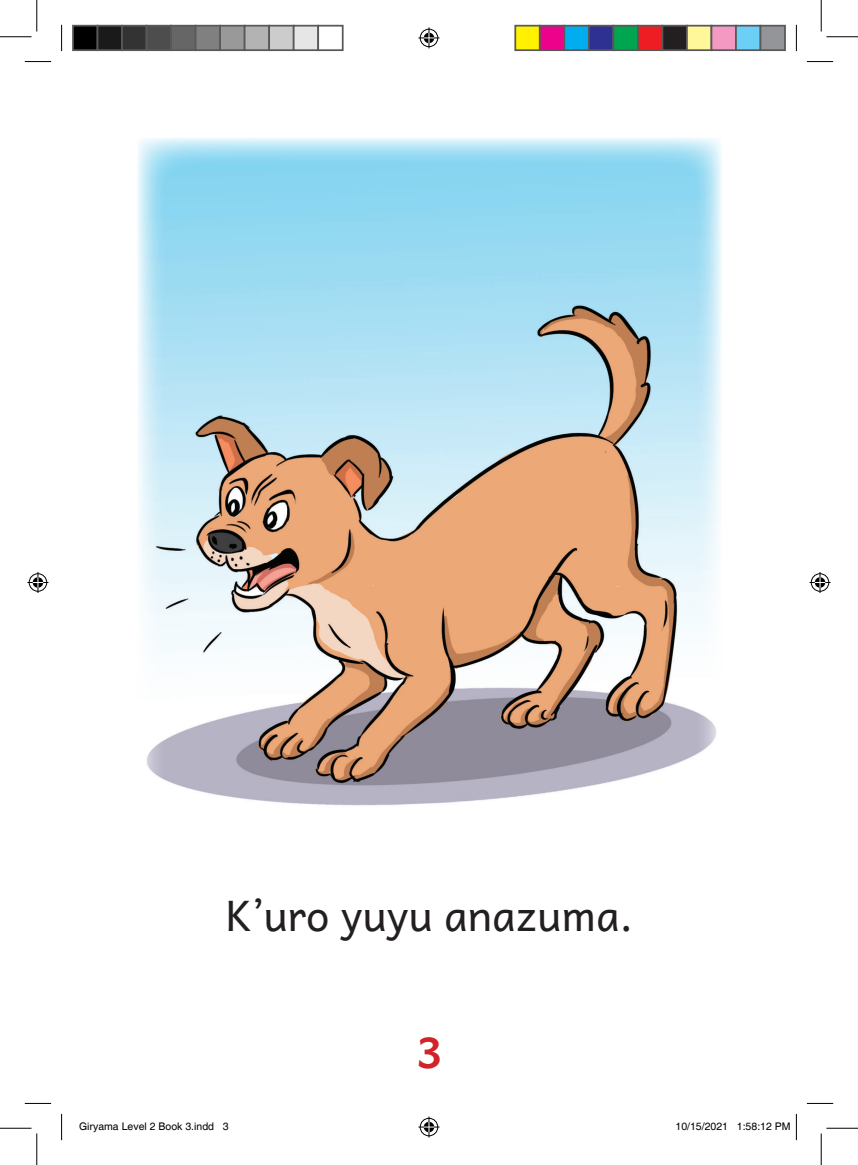
<style>
.page{position:relative;width:858px;height:1165px;background:#fff}
.page>*{position:absolute;margin:0;border:0;box-sizing:border-box;transform-origin:0 0}
.Body_Text{font:42px "Andika New Basic";color:#231f20}
.t1{font:700 42px "Andika New Basic";color:#d1232a}
.t2{font:10.5px "Helvetica";color:#000}
</style>
<div class="page">
<img style="left:137px;top:138px;width:584px;height:668px">
<svg style="left:25px;top:61px;width:26px;height:1px"></svg>
<svg style="left:806px;top:61px;width:26px;height:1px"></svg>
<svg style="left:25px;top:1103px;width:26px;height:1px"></svg>
<svg style="left:806px;top:1103px;width:26px;height:1px"></svg>
<svg style="left:61px;top:25px;width:1px;height:26px"></svg>
<svg style="left:61px;top:1114px;width:1px;height:26px"></svg>
<svg style="left:795px;top:25px;width:1px;height:26px"></svg>
<hr style="left:0;top:36px;width:32px;height:1px;background:#000">
<hr style="left:826px;top:36px;width:31px;height:1px;background:#000">
<hr style="left:0;top:1128px;width:32px;height:1px;background:#000">
<hr style="left:826px;top:1128px;width:31px;height:1px;background:#000">
<hr style="left:36px;top:0;width:1px;height:32px;background:#000">
<hr style="left:36px;top:1133px;width:1px;height:32px;background:#000">
<hr style="left:820px;top:0;width:1px;height:32px;background:#000">
<hr style="left:820px;top:1133px;width:1px;height:32px;background:#000">
<svg style="left:418px;top:27px;width:21px;height:21px"></svg>
<svg style="left:418px;top:1116px;width:21px;height:21px"></svg>
<svg style="left:27px;top:572px;width:21px;height:21px"></svg>
<svg style="left:809px;top:572px;width:21px;height:21px"></svg>
<div style="left:73px;top:26px;width:24px;height:24px;background:#000"></div>
<div style="left:72px;top:25px;width:26px;height:26px;border:2px solid #595959"></div>
<div style="left:97px;top:26px;width:25px;height:24px;background:#1a1a1a"></div>
<div style="left:97px;top:25px;width:26px;height:26px;border:2px solid #595959"></div>
<div style="left:122px;top:26px;width:24px;height:24px;background:#333"></div>
<div style="left:121px;top:25px;width:26px;height:26px;border:2px solid #595959"></div>
<div style="left:146px;top:26px;width:25px;height:24px;background:#4d4d4d"></div>
<div style="left:146px;top:25px;width:26px;height:26px;border:2px solid #595959"></div>
<div style="left:171px;top:26px;width:24px;height:24px;background:#666"></div>
<div style="left:170px;top:25px;width:26px;height:26px;border:2px solid #595959"></div>
<div style="left:195px;top:26px;width:25px;height:24px;background:#808080"></div>
<div style="left:195px;top:25px;width:26px;height:26px;border:2px solid #595959"></div>
<div style="left:220px;top:26px;width:24px;height:24px;background:#999"></div>
<div style="left:219px;top:25px;width:26px;height:26px;border:2px solid #595959"></div>
<div style="left:244px;top:26px;width:25px;height:24px;background:#b3b3b3"></div>
<div style="left:244px;top:25px;width:26px;height:26px;border:2px solid #595959"></div>
<div style="left:269px;top:26px;width:24px;height:24px;background:#ccc"></div>
<div style="left:268px;top:25px;width:26px;height:26px;border:2px solid #595959"></div>
<div style="left:293px;top:26px;width:25px;height:24px;background:#e6e6e6"></div>
<div style="left:293px;top:25px;width:26px;height:26px;border:2px solid #595959"></div>
<div style="left:317px;top:25px;width:26px;height:26px;border:2px solid #595959"></div>
<div style="left:515px;top:26px;width:24px;height:24px;background:#fff101"></div>
<div style="left:514px;top:25px;width:26px;height:26px;border:2px solid #595959"></div>
<div style="left:539px;top:26px;width:25px;height:24px;background:#ed028c"></div>
<div style="left:538px;top:25px;width:27px;height:26px;border:2px solid #595959"></div>
<div style="left:564px;top:26px;width:24px;height:24px;background:#00aeef"></div>
<div style="left:563px;top:25px;width:26px;height:26px;border:2px solid #595959"></div>
<div style="left:588px;top:26px;width:25px;height:24px;background:#2e3092"></div>
<div style="left:587px;top:25px;width:27px;height:26px;border:2px solid #595959"></div>
<div style="left:613px;top:26px;width:24px;height:24px;background:#00a54f"></div>
<div style="left:612px;top:25px;width:26px;height:26px;border:2px solid #595959"></div>
<div style="left:637px;top:26px;width:25px;height:24px;background:#ee1d23"></div>
<div style="left:636px;top:25px;width:27px;height:26px;border:2px solid #595959"></div>
<div style="left:662px;top:26px;width:24px;height:24px;background:#231f20"></div>
<div style="left:661px;top:25px;width:26px;height:26px;border:2px solid #595959"></div>
<div style="left:686px;top:26px;width:25px;height:24px;background:#fff79a"></div>
<div style="left:685px;top:25px;width:27px;height:26px;border:2px solid #595959"></div>
<div style="left:711px;top:26px;width:24px;height:24px;background:#f499c2"></div>
<div style="left:710px;top:25px;width:26px;height:26px;border:2px solid #595959"></div>
<div style="left:735px;top:26px;width:25px;height:24px;background:#6bcff6"></div>
<div style="left:734px;top:25px;width:27px;height:26px;border:2px solid #595959"></div>
<div style="left:760px;top:26px;width:24px;height:24px;background:#939598"></div>
<div style="left:759px;top:25px;width:26px;height:26px;border:2px solid #595959"></div>
<svg style="left:795px;top:1114px;width:1px;height:26px"></svg>
<p class="Body_Text" style="left:225px;top:878px;width:409px">K’uro yuyu anazuma.</p>
<h1 class="t1" style="left:416px;top:1014px;width:26px">3</h1>
<p class="t2" style="left:79px;top:1120px;width:151px">Giryama Level 2 Book 3.indd 3</p>
<p class="t2" style="left:675px;top:1120px;width:116px">10/15/2021 1:58:12 PM</p>
</div>
